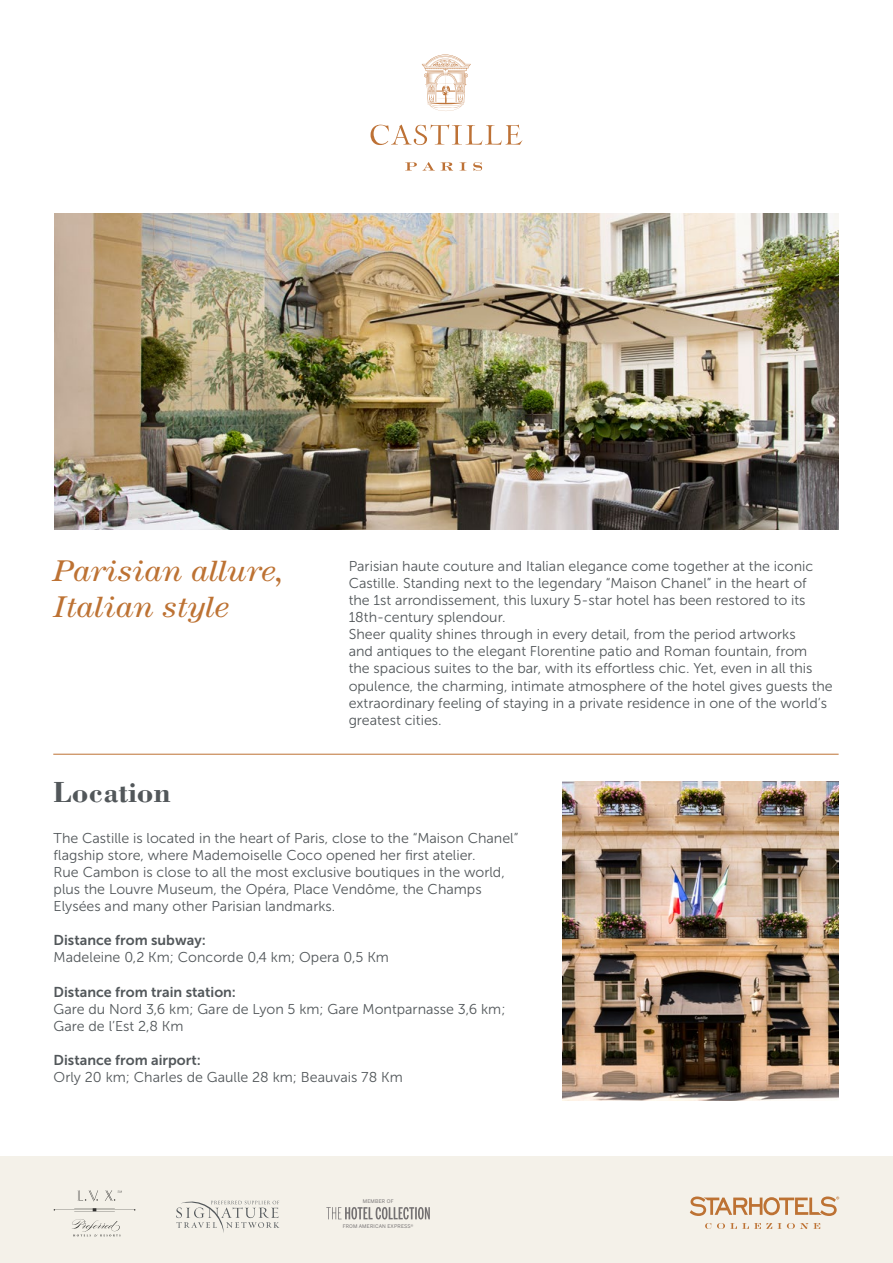
<style>
.page{position:relative;width:893px;height:1263px;background:#fff}
.page>*{position:absolute;margin:0;border:0;box-sizing:border-box;transform-origin:0 0}
.t1{font:italic 30px/36px "Century Std";color:#bd7233;scale:1.07 1}
.t2{font:700 30px "Bodoni Std";color:#52575a}
.t3{font:14.25px/17.1px "Museo Sans 300";color:#52575a}
.t4{font:14.25px "Museo Sans 700";color:#52575a}
.t5{font:4.95px "Benton Sans";letter-spacing:.03em;color:#747172}
.s1{font-size:4.65px}
</style>
<div class="page">
<div style="left:0;top:1157px;width:893px;height:106px;background:#f4f1e9"></div>
<svg style="left:705px;top:1223px;width:6px;height:6px"></svg>
<svg style="left:717px;top:1223px;width:103px;height:6px"></svg>
<svg style="left:690px;top:1196px;width:149px;height:20px"></svg>
<img style="left:54px;top:214px;width:785px;height:316px">
<hr style="left:53px;top:754px;width:786px;height:1px;background:#bd7233">
<img style="left:562px;top:781px;width:277px;height:319px">
<svg style="left:371px;top:125px;width:151px;height:20px"></svg>
<svg style="left:405px;top:162px;width:30px;height:9px"></svg>
<svg style="left:441px;top:162px;width:12px;height:9px"></svg>
<svg style="left:460px;top:162px;width:6px;height:9px"></svg>
<svg style="left:473px;top:162px;width:9px;height:9px"></svg>
<svg style="left:422px;top:55px;width:49px;height:56px"></svg>
<svg style="left:176px;top:1200px;width:103px;height:33px"></svg>
<svg style="left:326px;top:1207px;width:104px;height:12px"></svg>
<svg style="left:54px;top:1208px;width:81px;height:3px"></svg>
<svg style="left:72px;top:1219px;width:48px;height:17px"></svg>
<svg style="left:78px;top:1190px;width:20px;height:11px"></svg>
<svg style="left:105px;top:1190px;width:17px;height:11px"></svg>
<h1 class="t1" style="left:54px;top:552px;width:217px">Parisian allure,<br>Italian style</h1>
<p class="t3" style="left:349px;top:557px;width:486px">Parisian haute couture and Italian elegance come together at the iconic Castille. Standing next to the legendary “Maison Chanel” in the heart of<br>the 1st arrondissement, this luxury 5-star hotel has been restored to its 18th-century splendour.<br>Sheer quality shines through in every detail, from the period artworks<br>and antiques to the elegant Florentine patio and Roman fountain, from<br>the spacious suites to the bar, with its effortless chic. Yet, even in all this opulence, the charming, intimate atmosphere of the hotel gives guests the extraordinary feeling of staying in a private residence in one of the world’s greatest cities.</p>
<h1 class="t2" style="left:54px;top:773px;width:118px">Location</h1>
<p class="t3" style="left:54px;top:829px;width:466px">The Castille is located in the heart of Paris, close to the “Maison Chanel” flagship store, where Mademoiselle Coco opened her first atelier.<br>Rue Cambon is close to all the most exclusive boutiques in the world, plus the Louvre Museum, the Opéra, Place Vendôme, the Champs Elysées and many other Parisian landmarks.</p>
<p class="t4" style="left:54px;top:932px;width:154px">Distance from subway:</p>
<p class="t3" style="left:54px;top:949px;width:337px">Madeleine 0,2 Km; Concorde 0,4 km; Opera 0,5 Km</p>
<p class="t4" style="left:54px;top:984px;width:184px">Distance from train station:</p>
<p class="t3" style="left:54px;top:1000px;width:453px">Gare du Nord 3,6 km; Gare de Lyon 5 km; Gare Montparnasse 3,6 km;<br>Gare de l’Est 2,8 Km</p>
<p class="t4" style="left:54px;top:1052px;width:149px">Distance from airport:</p>
<p class="t3" style="left:54px;top:1069px;width:351px">Orly 20 km; Charles de Gaulle 28 km; Beauvais 78 Km</p>
<p class="t5" style="left:363px;top:1198px;width:32px">MEMBER OF</p>
<p class="t5" style="left:343px;top:1223px;width:72px">FROM AMERICAN EXPRESS<span class="s1">®</span></p>
</div>
